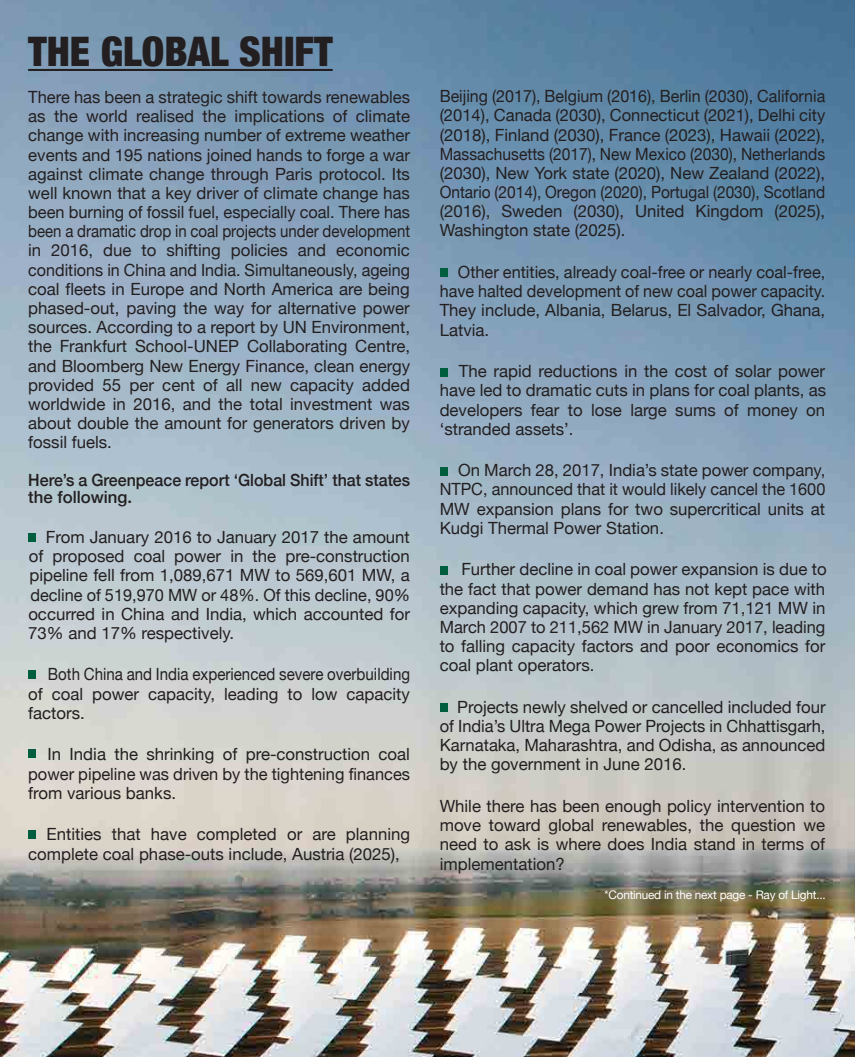
<style>
.page{position:relative;width:855px;height:1057px;background:#fff}
.page>*{position:absolute;margin:0;border:0;box-sizing:border-box;transform-origin:0 0}
.t1{font:900 condensed 40.65px "Helvetica Neue";color:#231f20}
.t2{font:16.8px/19.2px "Helvetica Neue";color:#231f20;text-align:justify}
.t3{font:16.8px/19.2px "Helvetica Neue";color:#231f20;text-align:justify;scale:.96 1}
.t4{font:16.8px/19.2px "Helvetica Neue";color:#231f20;text-align:justify;scale:.9 1}
.t5{font:500 16.8px/17.2px "Helvetica Neue";color:#231f20;scale:.95 1}
.t6{font:11.85px "Helvetica Neue";letter-spacing:-.02em;color:#fff}
</style>
<div class="page">
<img style="left:0;top:0;width:855px;height:1056px">
<hr style="left:28px;top:69px;width:305px;height:2px;background:#231f20">
<div style="left:28px;top:533px;width:8px;height:8px;background:#005d3e"></div>
<div style="left:440px;top:467px;width:7px;height:8px;background:#005d3e"></div>
<div style="left:440px;top:566px;width:7px;height:8px;background:#005d3e"></div>
<div style="left:440px;top:368px;width:7px;height:8px;background:#005d3e"></div>
<div style="left:440px;top:268px;width:7px;height:8px;background:#005d3e"></div>
<div style="left:28px;top:669px;width:8px;height:9px;background:#005d3e"></div>
<div style="left:28px;top:749px;width:8px;height:8px;background:#005d3e"></div>
<div style="left:28px;top:830px;width:8px;height:8px;background:#005d3e"></div>
<div style="left:440px;top:703px;width:7px;height:8px;background:#005d3e"></div>
<h1 class="t1" style="left:28px;top:18px;width:306px">THE GLOBAL SHIFT</h1>
<p class="t2" style="left:28px;top:88px;width:383px">There has been a strategic shift towards renewables as the world realised the implications of climate change with increasing number of extreme weather events and 195 nations joined hands to forge a war against climate change through Paris protocol. Its well known that a key driver of climate change has been burning of fossil fuel, especially coal. There has been a dramatic drop in coal projects under development in 2016, due to shifting policies and economic conditions in China and India. Simultaneously, ageing coal fleets in Europe and North America are being phased-out, paving the way for alternative power sources. According to a report by UN Environment, the Frankfurt School-UNEP Collaborating Centre, and Bloomberg New Energy Finance, clean energy provided 55 per cent of all new capacity added worldwide in 2016, and the total investment was about double the amount for generators driven by fossil fuels.</p>
<p class="t5" style="left:28px;top:470px;width:404px">Here’s a Greenpeace report ‘Global Shift’ that states the following.</p>
<p class="t2" style="left:28px;top:528px;width:383px;text-indent:18px">From January 2016 to January 2017 the amount of proposed coal power in the pre-construction pipeline fell from 1,089,671 MW to 569,601 MW, a decline of 519,970 MW or 48%. Of this decline, 90% occurred in China and India, which accounted for 73% and 17% respectively.</p>
<p class="t4" style="left:28px;top:665px;width:426px;text-indent:20px">Both China and India experienced severe overbuilding of coal power capacity, leading to low capacity factors.</p>
<p class="t2" style="left:28px;top:745px;width:383px;text-indent:19px">In India the shrinking of pre-construction coal power pipeline was driven by the tightening finances from various banks.</p>
<p class="t2" style="left:28px;top:825px;width:383px;text-indent:18px">Entities that have completed or are planning complete coal phase-outs include, Austria (2025),</p>
<p class="t3" style="left:440px;top:87px;width:403px">Beijing (2017), Belgium (2016), Berlin (2030), California (2014), Canada (2030), Connecticut (2021), Delhi city (2018), Finland (2030), France (2023), Hawaii (2022), Massachusetts (2017), New Mexico (2030), Netherlands (2030), New York state (2020), New Zealand (2022), Ontario (2014), Oregon (2020), Portugal (2030), Scotland (2016), Sweden (2030), United Kingdom (2025), Washington state (2025).</p>
<p class="t2" style="left:440px;top:263px;width:387px;text-indent:18px">Other entities, already coal-free or nearly coal-free, have halted development of new coal power capacity.<br>They include, Albania, Belarus, El Salvador, Ghana, Latvia.</p>
<p class="t2" style="left:440px;top:362px;width:388px;text-indent:19px">The rapid reductions in the cost of solar power have led to dramatic cuts in plans for coal plants, as developers fear to lose large sums of money on ‘stranded assets’.</p>
<p class="t2" style="left:440px;top:461px;width:387px;text-indent:18px">On March 28, 2017, India’s state power company, NTPC, announced that it would likely cancel the 1600<br>MW expansion plans for two supercritical units at Kudgi Thermal Power Station.</p>
<p class="t2" style="left:440px;top:560px;width:388px;text-indent:22px">Further decline in coal power expansion is due to the fact that power demand has not kept pace with expanding capacity, which grew from 71,121 MW in March 2007 to 211,562 MW in January 2017, leading to falling capacity factors and poor economics for coal plant operators.</p>
<p class="t2" style="left:440px;top:698px;width:387px;text-indent:18px">Projects newly shelved or cancelled included four of India’s Ultra Mega Power Projects in Chhattisgarh, Karnataka, Maharashtra, and Odisha, as announced by the government in June 2016.</p>
<p class="t2" style="left:440px;top:797px;width:387px">While there has been enough policy intervention to move toward global renewables, the question we need to ask is where does India stand in terms of implementation?</p>
<p class="t6" style="left:605px;top:885px;width:223px">*Continued in the next page - Ray of Light...</p>
</div>
